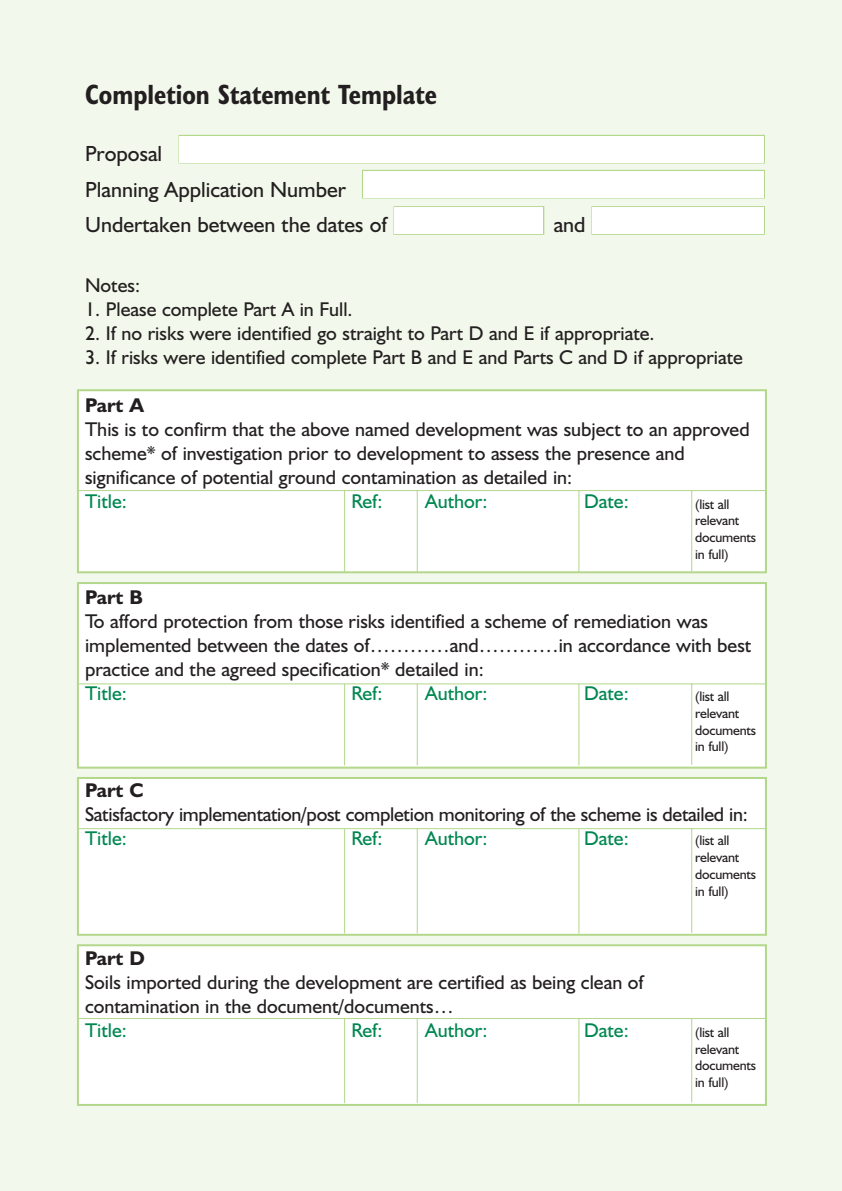
<style>
.page{position:relative;width:842px;height:1191px;background:#f2f8eb}
.page>*{position:absolute;margin:0;border:0;box-sizing:border-box;transform-origin:0 0}
.t1{font:700 condensed 28px "Humanist 521 BT";color:#231f20}
.t2{font:22px/35px "Humanist 521 BT";color:#231f20}
.t3{font:20px/24px "Humanist 521 BT";color:#231f20}
.t4{font:20px "Humanist 521 BT";color:#008751}
.t5{font:14px/16.8px "Humanist 521 BT";letter-spacing:-.015em;color:#231f20}
.s1{font-weight:700}
</style>
<div class="page">
<div style="left:78px;top:390px;width:688px;height:182px;background:#fff"></div>
<div style="left:78px;top:583px;width:688px;height:184px;background:#fff"></div>
<div style="left:78px;top:778px;width:688px;height:156px;background:#fff"></div>
<div style="left:78px;top:945px;width:688px;height:160px;background:#fff"></div>
<svg style="left:178px;top:134px;width:587px;height:101px"></svg>
<div style="left:180px;top:136px;width:584px;height:26px;background:#fff"></div>
<div style="left:363px;top:171px;width:401px;height:26px;background:#fff"></div>
<div style="left:394px;top:207px;width:149px;height:27px;background:#fff"></div>
<div style="left:592px;top:207px;width:172px;height:27px;background:#fff"></div>
<div style="left:77px;top:389px;width:690px;height:184px;border:2px solid #b3d78b"></div>
<hr style="left:77px;top:490px;width:688px;height:1px;background:#b3d78b">
<hr style="left:344px;top:491px;width:1px;height:81px;background:#b3d78b">
<hr style="left:417px;top:491px;width:1px;height:81px;background:#b3d78b">
<hr style="left:578px;top:491px;width:1px;height:81px;background:#b3d78b">
<hr style="left:691px;top:490px;width:1px;height:81px;background:#b3d78b">
<div style="left:77px;top:582px;width:690px;height:186px;border:2px solid #b3d78b"></div>
<hr style="left:77px;top:683px;width:688px;height:1px;background:#b3d78b">
<hr style="left:344px;top:684px;width:1px;height:81px;background:#b3d78b">
<hr style="left:417px;top:684px;width:1px;height:81px;background:#b3d78b">
<hr style="left:578px;top:684px;width:1px;height:81px;background:#b3d78b">
<hr style="left:691px;top:683px;width:1px;height:82px;background:#b3d78b">
<div style="left:77px;top:777px;width:690px;height:158px;border:2px solid #b3d78b"></div>
<hr style="left:77px;top:828px;width:688px;height:1px;background:#b3d78b">
<hr style="left:344px;top:829px;width:1px;height:104px;background:#b3d78b">
<hr style="left:417px;top:829px;width:1px;height:104px;background:#b3d78b">
<hr style="left:578px;top:829px;width:1px;height:104px;background:#b3d78b">
<hr style="left:691px;top:828px;width:1px;height:104px;background:#b3d78b">
<div style="left:77px;top:944px;width:690px;height:162px;border:2px solid #b3d78b"></div>
<hr style="left:77px;top:1018px;width:688px;height:1px;background:#b3d78b">
<hr style="left:344px;top:1019px;width:1px;height:84px;background:#b3d78b">
<hr style="left:417px;top:1018px;width:1px;height:85px;background:#b3d78b">
<hr style="left:578px;top:1019px;width:1px;height:84px;background:#b3d78b">
<hr style="left:691px;top:1018px;width:1px;height:84px;background:#b3d78b">
<h3 class="t1" style="left:85px;top:85px;width:353px">Completion Statement Template</h3>
<p class="t2" style="left:85px;top:139px;width:79px">Proposal</p>
<p class="t2" style="left:85px;top:175px;width:304px">Planning Application Number<br>Undertaken between the dates of</p>
<p class="t2" style="left:554px;top:210px;width:33px">and</p>
<p class="t3" style="left:85px;top:276px;width:57px">Notes:</p>
<p class="t3" style="left:85px;top:300px;width:269px">1. Please complete Part A in Full.</p>
<p class="t3" style="left:85px;top:324px;width:571px">2. If no risks were identified go straight to Part D and E if appropriate.</p>
<p class="t3" style="left:85px;top:348px;width:659px">3. If risks were identified complete Part B and E and Parts C and D if appropriate</p>
<p class="t3" style="left:85px;top:396px;width:666px"><span class="s1">Part A<br></span>This is to confirm that the above named development was subject to an approved scheme* of investigation prior to development to assess the presence and significance of potential ground contamination as detailed in:</p>
<p class="t4" style="left:85px;top:495px;width:43px">Title:</p>
<p class="t4" style="left:352px;top:495px;width:32px">Ref:</p>
<p class="t4" style="left:425px;top:495px;width:64px">Author:</p>
<p class="t4" style="left:584px;top:495px;width:46px">Date:</p>
<p class="t5" style="left:695px;top:497px;width:62px">(list all relevant documents in full)</p>
<p class="t3" style="left:85px;top:588px;width:668px"><span class="s1">Part B<br></span>To afford protection from those risks identified a scheme of remediation was implemented between the dates of…………and…………in accordance with best practice and the agreed specification* detailed in:</p>
<p class="t4" style="left:85px;top:687px;width:43px">Title:</p>
<p class="t4" style="left:352px;top:687px;width:32px">Ref:</p>
<p class="t4" style="left:425px;top:687px;width:64px">Author:</p>
<p class="t4" style="left:584px;top:687px;width:46px">Date:</p>
<p class="t5" style="left:695px;top:689px;width:62px">(list all relevant documents in full)</p>
<p class="t3" style="left:85px;top:780px;width:664px"><span class="s1">Part C<br></span>Satisfactory implementation/post completion monitoring of the scheme is detailed in:</p>
<p class="t4" style="left:85px;top:831px;width:43px">Title:</p>
<p class="t4" style="left:351px;top:831px;width:33px">Ref:</p>
<p class="t4" style="left:425px;top:831px;width:64px">Author:</p>
<p class="t4" style="left:584px;top:831px;width:46px">Date:</p>
<p class="t5" style="left:695px;top:833px;width:62px">(list all relevant documents in full)</p>
<p class="t3" style="left:85px;top:948px;width:560px"><span class="s1">Part D<br></span>Soils imported during the development are certified as being clean of contamination in the document/documents…</p>
<p class="t4" style="left:85px;top:1023px;width:43px">Title:</p>
<p class="t4" style="left:351px;top:1023px;width:33px">Ref:</p>
<p class="t4" style="left:425px;top:1023px;width:64px">Author:</p>
<p class="t4" style="left:584px;top:1023px;width:46px">Date:</p>
<p class="t5" style="left:695px;top:1025px;width:62px">(list all relevant documents in full)</p>
</div>
